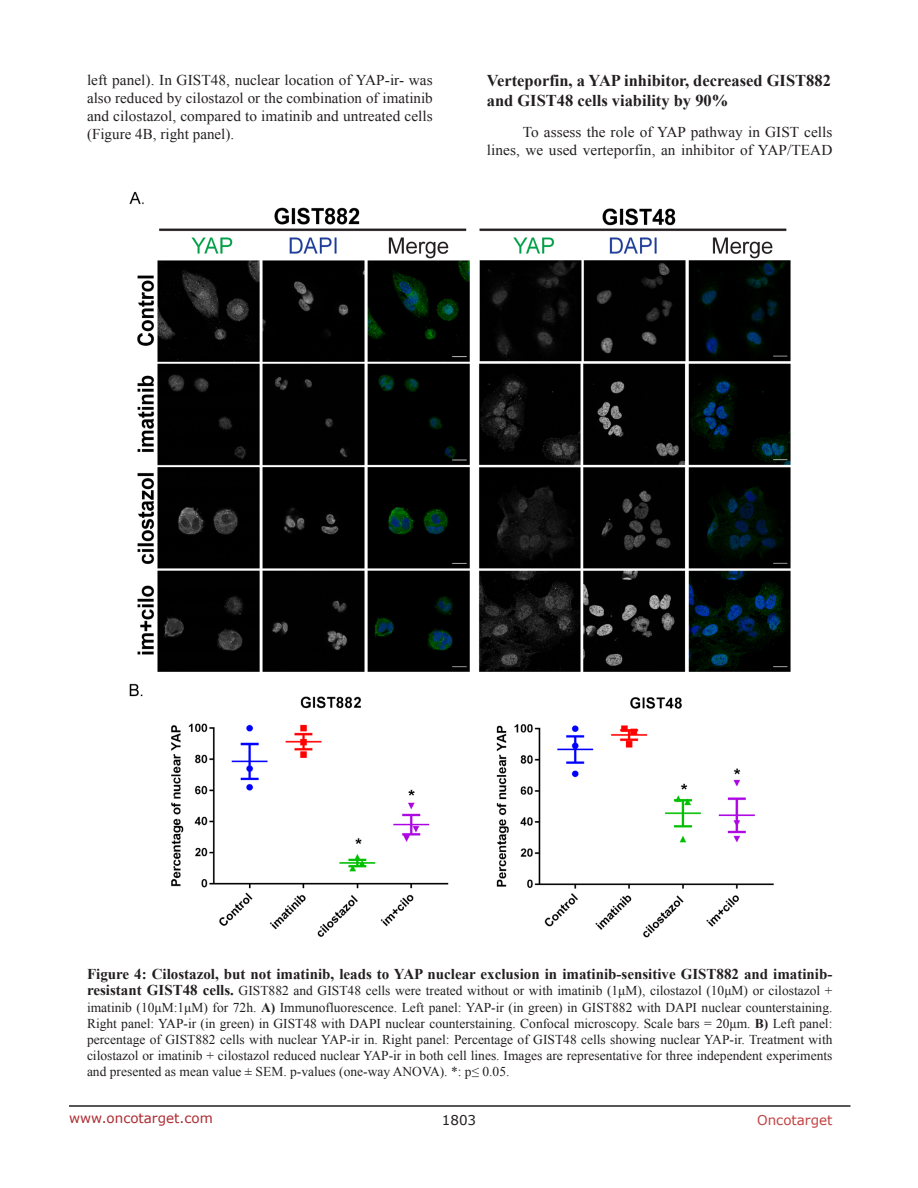
<style>
.page{position:relative;width:918px;height:1188px;background:#fff}
.page>*{position:absolute;margin:0;border:0;box-sizing:border-box;transform-origin:0 0}
.SubHeading{font:700 16.5px/19.8px "Times New Roman";color:#231f20}
.BodyText{font:15px/18px "Times New Roman";letter-spacing:.005em;color:#231f20;text-align:justify}
.figuretext{font:700 15px "Times New Roman";color:#231f20}
.figuretext-2{font:13.5px/16.2px "Times New Roman";color:#231f20;text-align:justify}
.t1{font:13.5px "Verdana";color:#ac2b31}
.t2{font:13.5px "Verdana";color:#c24141}
.t3{font:13.5px "Verdana";color:#231f20}
.s1{font-weight:700;font-size:15px}
.s2{font-weight:700}
</style>
<div class="page">
<hr style="left:69px;top:1105px;width:781px;height:2px;background:#231f20">
<img style="left:129px;top:191px;width:662px;height:747px">
<p class="BodyText" style="left:87px;top:71px;width:347px">left panel). In GIST48, nuclear location of YAP-ir- was also reduced by cilostazol or the combination of imatinib and cilostazol, compared to imatinib and untreated cells (Figure 4B, right panel).</p>
<p class="SubHeading" style="left:487px;top:70px;width:346px">Verteporfin, a YAP inhibitor, decreased GIST882 and GIST48 cells viability by 90%</p>
<p class="BodyText" style="left:487px;top:123px;width:347px;text-align:right">To assess the role of YAP pathway in GIST cells lines, we used verteporfin, an inhibitor of YAP/TEAD</p>
<p class="figuretext" style="left:87px;top:964px;width:747px">Figure 4: Cilostazol, but not imatinib, leads to YAP nuclear exclusion in imatinib-sensitive GIST882 and imatinib-</p>
<p class="figuretext-2" style="left:87px;top:983px;width:747px"><span class="s1">resistant GIST48 cells.</span> GIST882 and GIST48 cells were treated without or with imatinib (1μM), cilostazol (10μM) or cilostazol + imatinib (10μM:1μM) for 72h. <span class="s2">A)</span> Immunofluorescence. Left panel: YAP-ir (in green) in GIST882 with DAPI nuclear counterstaining.<br>Right panel: YAP-ir (in green) in GIST48 with DAPI nuclear counterstaining. Confocal microscopy. Scale bars = 20μm. <span class="s2">B)</span> Left panel: percentage of GIST882 cells with nuclear YAP-ir in. Right panel: Percentage of GIST48 cells showing nuclear YAP-ir. Treatment with cilostazol or imatinib + cilostazol reduced nuclear YAP-ir in both cell lines. Images are representative for three independent experiments and presented as mean value ± SEM. p-values (one-way ANOVA). *: p≤ 0.05.</p>
<p class="t1" style="left:69px;top:1109px;width:145px">www.oncotarget.com</p>
<p class="t3" style="left:442px;top:1111px;width:36px">1803</p>
<p class="t2" style="left:757px;top:1111px;width:77px">Oncotarget</p>
</div>
